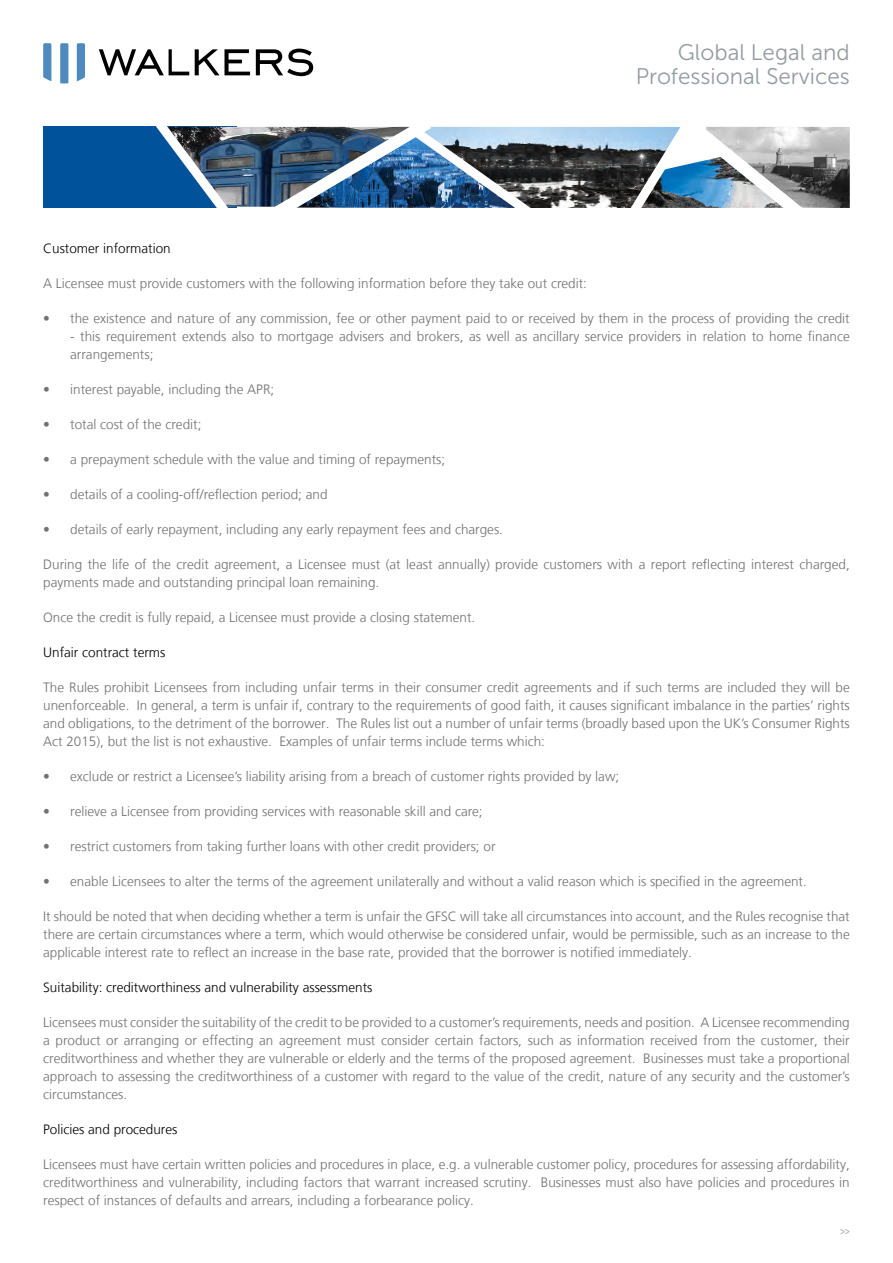
<style>
.page{position:relative;width:893px;height:1263px;background:#fff}
.page>*{position:absolute;margin:0;border:0;box-sizing:border-box;transform-origin:0 0}
.t1{font:22.5px/24px "Museo Sans 300";color:#949ca1;text-align:right}
.t2{font:300 13.5px/18px "Frutiger LT";color:#717073;text-align:justify}
.t3{font:300 13.5px "Frutiger LT";color:#000}
.t4{font:12px "Museo Sans 300";color:#949ca1;scale:.75 1}
</style>
<div class="page">
<svg style="left:99px;top:49px;width:90px;height:26px"></svg>
<svg style="left:195px;top:49px;width:55px;height:26px"></svg>
<svg style="left:256px;top:49px;width:57px;height:27px"></svg>
<svg style="left:43px;top:43px;width:8px;height:38px"></svg>
<svg style="left:60px;top:43px;width:8px;height:40px"></svg>
<svg style="left:77px;top:43px;width:8px;height:38px"></svg>
<div style="left:43px;top:127px;width:194px;height:81px;background:#00539b"></div>
<img style="left:237px;top:127px;width:383px;height:81px">
<img style="left:819px;top:127px;width:31px;height:81px">
<svg style="left:145px;top:126px;width:92px;height:82px"></svg>
<img style="left:258px;top:126px;width:288px;height:82px">
<svg style="left:620px;top:126px;width:199px;height:82px"></svg>
<h1 class="t1" style="left:636px;top:41px;width:216px">Global Legal and<br>Professional Services</h1>
<p class="t3" style="left:43px;top:240px;width:129px">Customer information</p>
<p class="t2" style="left:43px;top:274px;width:545px">A Licensee must provide customers with the following information before they take out credit:</p>
<p class="t2" style="left:43px;top:309px;width:808px">• the existence and nature of any commission, fee or other payment paid to or received by them in the process of providing the credit</p>
<p class="t2" style="left:70px;top:327px;width:781px">- this requirement extends also to mortgage advisers and brokers, as well as ancillary service providers in relation to home finance arrangements;</p>
<p class="t2" style="left:43px;top:380px;width:233px">• interest payable, including the APR;</p>
<p class="t2" style="left:43px;top:415px;width:160px">• total cost of the credit;</p>
<p class="t2" style="left:43px;top:450px;width:404px">• a prepayment schedule with the value and timing of repayments;</p>
<p class="t2" style="left:43px;top:485px;width:286px">• details of a cooling-off/reflection period; and</p>
<p class="t2" style="left:43px;top:520px;width:461px">• details of early repayment, including any early repayment fees and charges.</p>
<p class="t2" style="left:43px;top:555px;width:808px">During the life of the credit agreement, a Licensee must (at least annually) provide customers with a report reflecting interest charged, payments made and outstanding principal loan remaining.</p>
<p class="t2" style="left:43px;top:608px;width:434px">Once the credit is fully repaid, a Licensee must provide a closing statement.</p>
<p class="t3" style="left:43px;top:644px;width:124px">Unfair contract terms</p>
<p class="t2" style="left:43px;top:678px;width:808px">The Rules prohibit Licensees from including unfair terms in their consumer credit agreements and if such terms are included they will be unenforceable. In general, a term is unfair if, contrary to the requirements of good faith, it causes significant imbalance in the parties’ rights and obligations, to the detriment of the borrower. The Rules list out a number of unfair terms (broadly based upon the UK’s Consumer Rights Act 2015), but the list is not exhaustive. Examples of unfair terms include terms which:</p>
<p class="t2" style="left:43px;top:767px;width:578px">• exclude or restrict a Licensee’s liability arising from a breach of customer rights provided by law;</p>
<p class="t2" style="left:43px;top:802px;width:441px">• relieve a Licensee from providing services with reasonable skill and care;</p>
<p class="t2" style="left:43px;top:837px;width:454px">• restrict customers from taking further loans with other credit providers; or</p>
<p class="t2" style="left:43px;top:872px;width:765px">• enable Licensees to alter the terms of the agreement unilaterally and without a valid reason which is specified in the agreement.</p>
<p class="t2" style="left:43px;top:907px;width:808px">It should be noted that when deciding whether a term is unfair the GFSC will take all circumstances into account, and the Rules recognise that there are certain circumstances where a term, which would otherwise be considered unfair, would be permissible, such as an increase to the applicable interest rate to reflect an increase in the base rate, provided that the borrower is notified immediately.</p>
<p class="t3" style="left:43px;top:979px;width:331px">Suitability: creditworthiness and vulnerability assessments</p>
<p class="t2" style="left:43px;top:1013px;width:808px">Licensees must consider the suitability of the credit to be provided to a customer’s requirements, needs and position. A Licensee recommending a product or arranging or effecting an agreement must consider certain factors, such as information received from the customer, their creditworthiness and whether they are vulnerable or elderly and the terms of the proposed agreement. Businesses must take a proportional approach to assessing the creditworthiness of a customer with regard to the value of the credit, nature of any security and the customer’s circumstances.</p>
<p class="t3" style="left:43px;top:1121px;width:136px">Policies and procedures</p>
<p class="t2" style="left:43px;top:1155px;width:808px">Licensees must have certain written policies and procedures in place, e.g. a vulnerable customer policy, procedures for assessing affordability, creditworthiness and vulnerability, including factors that warrant increased scrutiny. Businesses must also have policies and procedures in respect of instances of defaults and arrears, including a forbearance policy.</p>
<p class="t4" style="left:840px;top:1224px;width:15px">&gt;&gt;</p>
</div>
